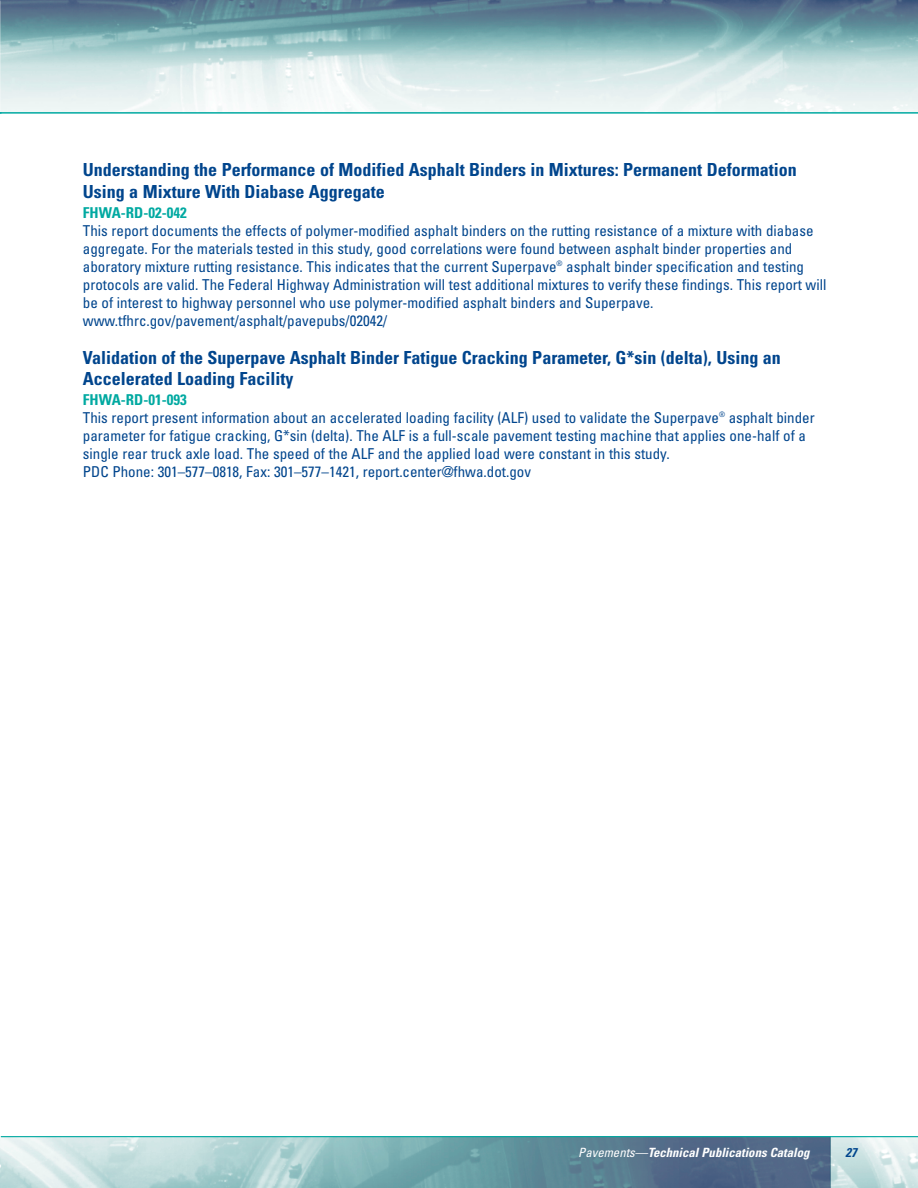
<style>
.page{position:relative;width:918px;height:1188px;background:#fff}
.page>*{position:absolute;margin:0;border:0;box-sizing:border-box;transform-origin:0 0}
.t1{font:700 condensed 18px/21.6px "Univers";color:#00458d}
.t2{font:condensed 15px/18px "Univers";color:#00458d}
.t3{font:700 condensed 15px "Univers";color:#00a9a1}
.t4{font:italic 700 condensed 12.75px "Univers";color:#fff}
.t5{font:italic 700 condensed 12.75px "Univers";color:#00458d}
.s1{font-weight:700;color:#00a9a1}
.s2{font-weight:400}
</style>
<div class="page">
<img style="left:0;top:0;width:918px;height:112px">
<hr style="left:0;top:112px;width:918px;height:2px;background:#00a9a1">
<img style="left:1px;top:1137px;width:917px;height:51px">
<hr style="left:0;top:1136px;width:918px;height:1px;background:#00a9a1">
<p class="t1" style="left:83px;top:161px;width:715px">Understanding the Performance of Modified Asphalt Binders in Mixtures: Permanent Deformation<br>Using a Mixture With Diabase Aggregate</p>
<p class="t3" style="left:83px;top:207px;width:105px">FHWA-RD-02-042</p>
<p class="t2" style="left:83px;top:223px;width:745px">This report documents the effects of polymer-modified asphalt binders on the rutting resistance of a mixture with diabase aggregate. For the materials tested in this study, good correlations were found between asphalt binder properties and aboratory mixture rutting resistance. This indicates that the current Superpave<sup>®</sup> asphalt binder specification and testing protocols are valid. The Federal Highway Administration will test additional mixtures to verify these findings. This report will be of interest to highway personnel who use polymer-modified asphalt binders and Superpave. www.tfhrc.gov/pavement/asphalt/pavepubs/02042/</p>
<p class="t1" style="left:83px;top:348px;width:699px">Validation of the Superpave Asphalt Binder Fatigue Cracking Parameter, G*sin (delta), Using an<br>Accelerated Loading Facility</p>
<p class="t2" style="left:83px;top:392px;width:733px"><span class="s1">FHWA-RD-01-093<br></span>This report present information about an accelerated loading facility (ALF) used to validate the Superpave<sup>®</sup> asphalt binder parameter for fatigue cracking, G*sin (delta). The ALF is a full-scale pavement testing machine that applies one-half of a single rear truck axle load. The speed of the ALF and the applied load were constant in this study.<br>PDC Phone: 301–577–0818, Fax: 301–577–1421, report.center@fhwa.dot.gov</p>
<p class="t4" style="left:578px;top:1148px;width:233px"><span class="s2">Pavements—</span>Technical Publications Catalog</p>
<p class="t5" style="left:845px;top:1148px;width:13px">27</p>
</div>
